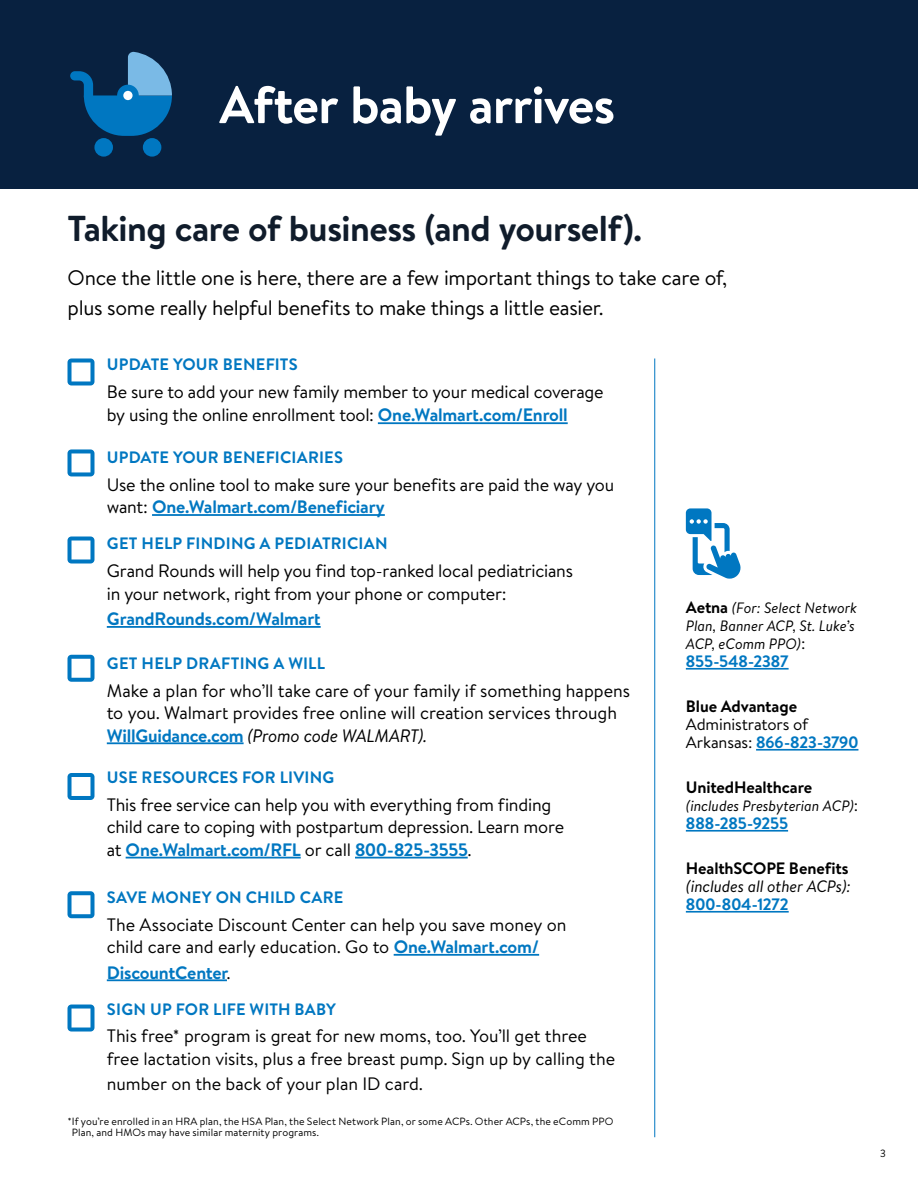
<style>
.page{position:relative;width:918px;height:1188px;background:#fff}
.page>*{position:absolute;margin:0;border:0;box-sizing:border-box;transform-origin:0 0}
.t1{font:700 52.5px "Bogle";letter-spacing:-.02em;color:#fff}
.t2{font:700 36px "Bogle";letter-spacing:-.015em;color:#101c2b}
.t3{font:21px/30px "Bogle";letter-spacing:-.015em;color:#000}
.t4{font:18px/22.5px "Bogle";letter-spacing:-.01em;color:#000}
.t5{font:700 18px "Bogle";letter-spacing:-.01em;color:#0077c1}
.t6{font:700 16.5px "Bogle";letter-spacing:.015em;color:#0077c1}
.t7{font:700 16.5px "Bogle";letter-spacing:-.01em;color:#000}
.t8{font:16.5px/18px "Bogle";letter-spacing:-.01em;color:#000}
.t9{font:700 16.5px "Bogle";letter-spacing:-.005em;color:#0077c1}
.t10{font:italic 16.5px "Bogle";letter-spacing:-.01em;color:#000}
.t11{font:italic 15px/18px "Bogle";letter-spacing:-.005em;color:#000}
.t12{font:10.5px/10.5px "Bogle";letter-spacing:.01em;color:#000}
.s1{font-weight:700;color:#0077c1}
.s2{font-style:italic}
.s3{font-weight:400;color:#000}
.s4{font-weight:700;font-style:normal;font-size:16.5px}
.s5{font-style:normal;font-size:16.5px}
</style>
<div class="page">
<div style="left:0;top:0;width:918px;height:189px;background:#082140"></div>
<div style="left:94px;top:138px;width:19px;height:19px;background:#0077c1;border-radius:9px"></div>
<div style="left:143px;top:138px;width:18px;height:19px;background:#0077c1;border-radius:50%"></div>
<svg style="left:70px;top:51px;width:102px;height:85px"></svg>
<hr style="left:378px;top:422px;width:190px;height:2px;background:#0077c1">
<hr style="left:152px;top:514px;width:233px;height:2px;background:#0077c1">
<hr style="left:107px;top:626px;width:214px;height:2px;background:#0077c1">
<hr style="left:107px;top:742px;width:137px;height:2px;background:#0077c1">
<hr style="left:126px;top:857px;width:175px;height:2px;background:#0077c1">
<hr style="left:355px;top:857px;width:113px;height:2px;background:#0077c1">
<hr style="left:394px;top:954px;width:145px;height:2px;background:#0077c1">
<hr style="left:107px;top:979px;width:120px;height:2px;background:#0077c1">
<svg style="left:68px;top:358px;width:26px;height:27px"></svg>
<svg style="left:68px;top:449px;width:26px;height:27px"></svg>
<svg style="left:68px;top:537px;width:26px;height:27px"></svg>
<svg style="left:68px;top:655px;width:26px;height:27px"></svg>
<svg style="left:68px;top:773px;width:26px;height:27px"></svg>
<svg style="left:68px;top:891px;width:26px;height:27px"></svg>
<svg style="left:68px;top:1005px;width:26px;height:27px"></svg>
<hr style="left:686px;top:668px;width:103px;height:2px;background:#0077c1">
<hr style="left:756px;top:749px;width:102px;height:2px;background:#0077c1">
<hr style="left:686px;top:830px;width:102px;height:2px;background:#0077c1">
<hr style="left:686px;top:911px;width:103px;height:2px;background:#0077c1">
<hr style="left:654px;top:358px;width:1px;height:779px;background:#0077c1">
<svg style="left:686px;top:508px;width:55px;height:71px"></svg>
<h1 class="t1" style="left:219px;top:68px;width:398px">After baby arrives</h1>
<h2 class="t2" style="left:68px;top:204px;width:576px">Taking care of business (and yourself).</h2>
<p class="t3" style="left:68px;top:262px;width:661px">Once the little one is here, there are a few important things to take care of, plus some really helpful benefits to make things a little easier.</p>
<p class="t6" style="left:107px;top:353px;width:192px">UPDATE YOUR BENEFITS</p>
<p class="t4" style="left:107px;top:379px;width:498px;line-height:23.4px">Be sure to add your new family member to your medical coverage by using the online enrollment tool: <span class="s1">One.Walmart.com/Enroll</span></p>
<p class="t6" style="left:107px;top:446px;width:238px">UPDATE YOUR BENEFICIARIES</p>
<p class="t4" style="left:107px;top:473px;width:509px">Use the online tool to make sure your benefits are paid the way you want: <span class="s1">One.Walmart.com/Beneficiary</span></p>
<p class="t6" style="left:107px;top:532px;width:282px">GET HELP FINDING A PEDIATRICIAN</p>
<p class="t4" style="left:107px;top:559px;width:468px">Grand Rounds will help you find top-ranked local pediatricians in your network, right from your phone or computer:</p>
<p class="t5" style="left:107px;top:606px;width:215px">GrandRounds.com/Walmart</p>
<p class="t6" style="left:107px;top:651px;width:220px">GET HELP DRAFTING A WILL</p>
<p class="t4" style="left:107px;top:678px;width:525px">Make a plan for who’ll take care of your family if something happens to you. Walmart provides free online will creation services through<br><span class="s1">WillGuidance.com</span> <span class="s2">(Promo code WALMART).</span></p>
<p class="t6" style="left:107px;top:766px;width:229px">USE RESOURCES FOR LIVING</p>
<p class="t4" style="left:107px;top:793px;width:459px">This free service can help you with everything from finding child care to coping with postpartum depression. Learn more at <span class="s1">One.Walmart.com/RFL</span> or call <span class="s1">800-825-3555</span>.</p>
<p class="t6" style="left:107px;top:885px;width:238px">SAVE MONEY ON CHILD CARE</p>
<p class="t4" style="left:107px;top:912px;width:461px">The Associate Discount Center can help you save money on child care and early education. Go to <span class="s1">One.Walmart.com/</span></p>
<p class="t5" style="left:107px;top:960px;width:125px">DiscountCenter<span class="s3">.</span></p>
<p class="t6" style="left:107px;top:997px;width:230px">SIGN UP FOR LIFE WITH BABY</p>
<p class="t4" style="left:107px;top:1024px;width:510px">This free* program is great for new moms, too. You’ll get three free lactation visits, plus a free breast pump. Sign up by calling the</p>
<p class="t4" style="left:107px;top:1072px;width:318px">number on the back of your plan ID card.</p>
<p class="t11" style="left:686px;top:598px;width:173px"><span class="s4">Aetna</span> (For: Select Network<br>Plan, Banner ACP, St. Luke’s<br>ACP, eComm PPO)<span class="s5">:</span></p>
<p class="t9" style="left:686px;top:650px;width:104px">855-548-2387</p>
<p class="t7" style="left:686px;top:695px;width:113px">Blue Advantage</p>
<p class="t8" style="left:686px;top:715px;width:174px">Administrators of<br>Arkansas: <span class="s1">866-823-3790</span></p>
<p class="t7" style="left:686px;top:776px;width:128px">UnitedHealthcare</p>
<p class="t11" style="left:686px;top:796px;width:174px">(includes Presbyterian ACP)<span class="s5">:</span></p>
<p class="t9" style="left:686px;top:812px;width:104px">888-285-9255</p>
<p class="t7" style="left:686px;top:857px;width:164px">HealthSCOPE Benefits</p>
<p class="t10" style="left:686px;top:875px;width:166px">(includes all other ACPs):</p>
<p class="t6" style="left:686px;top:893px;width:104px">800-804-1272</p>
<p class="t12" style="left:72px;top:1116px;width:543px;text-indent:-4px">*If you’re enrolled in an HRA plan, the HSA Plan, the Select Network Plan, or some ACPs. Other ACPs, the eComm PPO<br>Plan, and HMOs may have similar maternity programs.</p>
<p class="t12" style="left:880px;top:1147px;width:7px">3</p>
</div>
